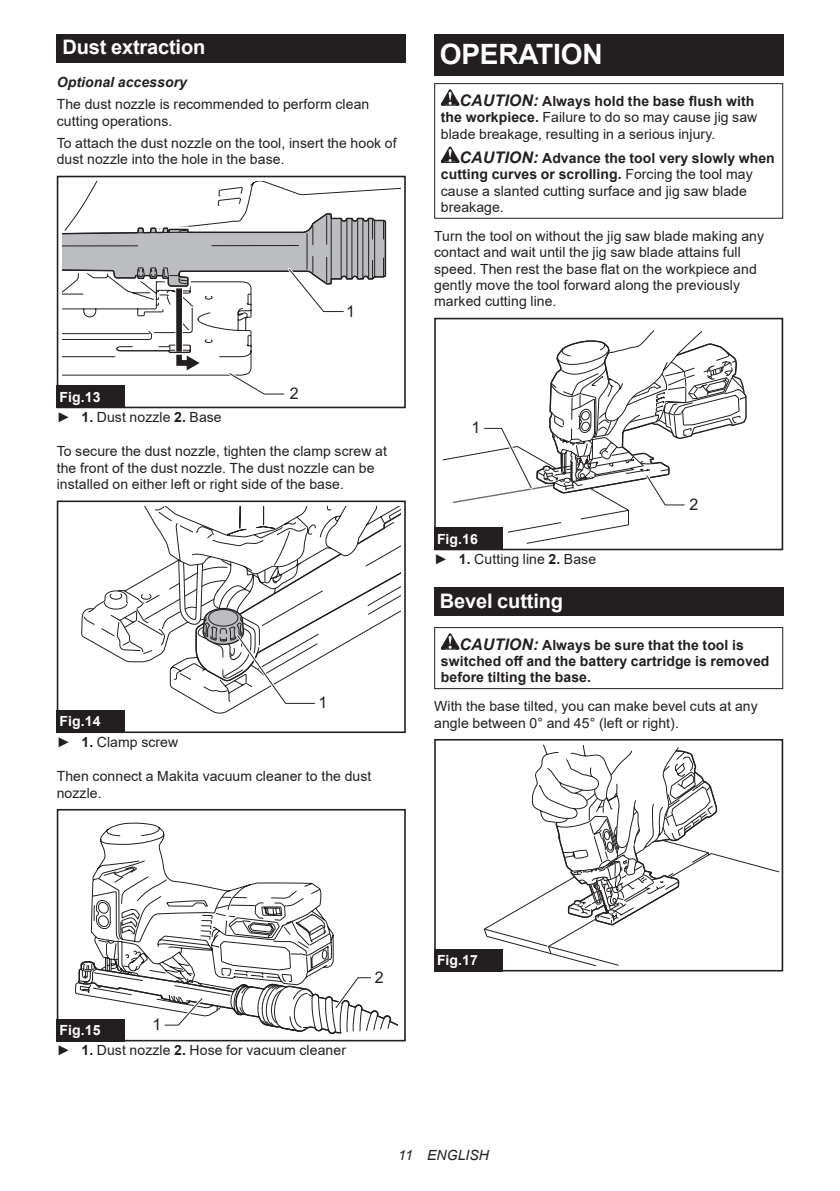
<style>
.page{position:relative;width:840px;height:1191px;background:#fff}
.page>*{position:absolute;margin:0;border:0;box-sizing:border-box;transform-origin:0 0}
.t1{font:700 28px "Arial";letter-spacing:-.01em;color:#fff}
.t2{font:700 20px "Arial";letter-spacing:-.01em;color:#fff}
.t3{font:16px "Arial";color:#231f20}
.t4{font:14px/16.4px "Arial";letter-spacing:.005em;color:#231f20}
.t5{font:700 14px/16.4px "Arial";letter-spacing:.005em;color:#231f20}
.t6{font:italic 700 14px "Arial";letter-spacing:.005em;color:#231f20}
.t7{font:700 14px "Arial";letter-spacing:.005em;color:#fff}
.t8{font:italic 14px "Arial";letter-spacing:.005em;color:#231f20}
.s1{font-weight:700}
.s2{font-weight:700;color:#fff}
.s3{font-weight:700;font-style:italic;font-size:16px}
.s4{font-style:italic;font-size:16px}
</style>
<div class="page">
<div style="left:57px;top:34px;width:348px;height:29px;background:#231f20"></div>
<svg style="left:88px;top:181px;width:312px;height:14px"></svg>
<div style="left:57px;top:176px;width:348px;height:232px;border:2px solid #231f20"></div>
<svg style="left:62px;top:199px;width:324px;height:196px"></svg>
<div style="left:57px;top:385px;width:68px;height:23px;background:#231f20"></div>
<div style="left:57px;top:500px;width:348px;height:233px;border:2px solid #231f20"></div>
<svg style="left:88px;top:506px;width:312px;height:200px"></svg>
<div style="left:57px;top:710px;width:68px;height:23px;background:#231f20"></div>
<svg style="left:75px;top:822px;width:259px;height:173px"></svg>
<div style="left:57px;top:809px;width:348px;height:232px;border:2px solid #231f20"></div>
<svg style="left:77px;top:960px;width:322px;height:74px"></svg>
<div style="left:57px;top:1018px;width:68px;height:23px;background:#231f20"></div>
<div style="left:434px;top:34px;width:348px;height:41px;background:#231f20"></div>
<svg style="left:440px;top:89px;width:19px;height:17px"></svg>
<svg style="left:440px;top:146px;width:19px;height:17px"></svg>
<div style="left:434px;top:83px;width:348px;height:136px;border:1px solid #231f20"></div>
<div style="left:434px;top:318px;width:348px;height:232px;border:2px solid #231f20"></div>
<svg style="left:442px;top:330px;width:305px;height:214px"></svg>
<div style="left:434px;top:527px;width:68px;height:23px;background:#231f20"></div>
<div style="left:434px;top:587px;width:348px;height:29px;background:#231f20"></div>
<svg style="left:440px;top:633px;width:19px;height:16px"></svg>
<div style="left:434px;top:627px;width:348px;height:62px;border:1px solid #231f20"></div>
<svg style="left:483px;top:744px;width:296px;height:223px"></svg>
<div style="left:434px;top:943px;width:73px;height:28px;background:#fff"></div>
<div style="left:434px;top:739px;width:348px;height:232px;border:2px solid #231f20"></div>
<div style="left:434px;top:948px;width:68px;height:23px;background:#231f20"></div>
<h2 class="t2" style="left:62px;top:33px;width:144px">Dust extraction</h2>
<p class="t6" style="left:57px;top:73px;width:132px">Optional accessory</p>
<p class="t4" style="left:57px;top:96px;width:314px">The dust nozzle is recommended to perform clean cutting operations.</p>
<p class="t4" style="left:57px;top:135px;width:341px">To attach the dust nozzle on the tool, insert the hook of dust nozzle into the hole in the base.</p>
<p class="t3" style="left:346px;top:301px;width:10px">1</p>
<p class="t7" style="left:60px;top:387px;width:42px">Fig.13</p>
<p class="t3" style="left:290px;top:383px;width:10px">2</p>
<p class="t4" style="left:57px;top:408px;width:166px">► <span class="s1">1.</span> Dust nozzle <span class="s1">2.</span> Base</p>
<p class="t4" style="left:57px;top:443px;width:331px">To secure the dust nozzle, tighten the clamp screw at the front of the dust nozzle. The dust nozzle can be installed on either left or right side of the base.</p>
<p class="t3" style="left:318px;top:691px;width:10px">1</p>
<p class="t4" style="left:57px;top:711px;width:123px;line-height:20.2px"><span class="s2">Fig.14<br></span>► <span class="s1">1.</span> Clamp screw</p>
<p class="t4" style="left:57px;top:768px;width:316px">Then connect a Makita vacuum cleaner to the dust nozzle.</p>
<h1 class="t1" style="left:439px;top:34px;width:164px">OPERATION</h1>
<p class="t4" style="left:440px;top:92px;width:318px;text-indent:19px"><span class="s3">CAUTION:</span> <span class="s1">Always hold the base flush with the workpiece.</span> Failure to do so may cause jig saw blade breakage, resulting in a serious injury.</p>
<p class="t4" style="left:440px;top:150px;width:335px;text-indent:19px"><span class="s3">CAUTION:</span> <span class="s1">Advance the tool very slowly when cutting curves or scrolling.</span> Forcing the tool may cause a slanted cutting surface and jig saw blade breakage.</p>
<p class="t4" style="left:434px;top:228px;width:331px">Turn the tool on without the jig saw blade making any contact and wait until the jig saw blade attains full speed. Then rest the base flat on the workpiece and gently move the tool forward along the previously marked cutting line.</p>
<p class="t3" style="left:471px;top:417px;width:10px">1</p>
<p class="t3" style="left:689px;top:493px;width:10px">2</p>
<p class="t4" style="left:434px;top:528px;width:163px;line-height:20.2px"><span class="s2">Fig.16<br></span>► <span class="s1">1.</span> Cutting line <span class="s1">2.</span> Base</p>
<h2 class="t2" style="left:439px;top:586px;width:125px">Bevel cutting</h2>
<p class="t5" style="left:440px;top:636px;width:330px;text-indent:19px"><span class="s4">CAUTION:</span> Always be sure that the tool is switched off and the battery cartridge is removed before tilting the base.</p>
<p class="t4" style="left:434px;top:698px;width:325px">With the base tilted, you can make bevel cuts at any angle between 0° and 45° (left or right).</p>
<p class="t3" style="left:152px;top:1013px;width:10px">1</p>
<p class="t4" style="left:57px;top:1019px;width:290px;line-height:20.2px"><span class="s2">Fig.15<br></span>► <span class="s1">1.</span> Dust nozzle <span class="s1">2.</span> Hose for vacuum cleaner</p>
<p class="t3" style="left:374px;top:966px;width:10px">2</p>
<p class="t7" style="left:437px;top:950px;width:42px">Fig.17</p>
<p class="t8" style="left:398px;top:1146px;width:92px">11 ENGLISH</p>
</div>
